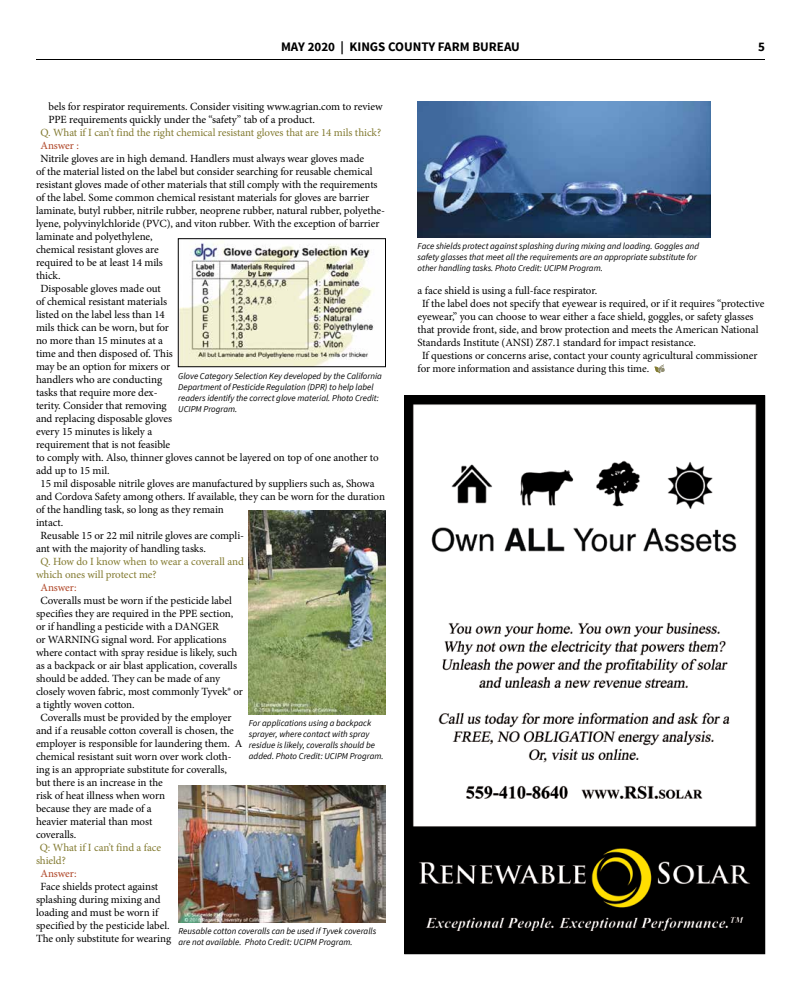
<style>
.page{position:relative;width:801px;height:990px;background:#fff}
.page>*{position:absolute;margin:0;border:0;box-sizing:border-box;transform-origin:0 0}
.t1{font:700 13px "Source Sans Pro";color:#000}
.t2{font:11px/13px "Minion Pro";letter-spacing:-.01em;color:#000}
.t3{font:11px/13px "Minion Pro";letter-spacing:-.005em;color:#827a30}
.t4{font:11px "Minion Pro";letter-spacing:-.01em;color:#ae4425}
.t5{font:italic 9px/11px "Source Sans Pro";color:#000}
</style>
<div class="page">
<hr style="left:36px;top:59px;width:729px;height:1px;background:#000">
<svg style="left:654px;top:365px;width:11px;height:8px"></svg>
<img style="left:406px;top:398px;width:357px;height:554px">
<img style="left:180px;top:241px;width:194px;height:124px">
<div style="left:178px;top:238px;width:208px;height:129px;border:1px solid #000"></div>
<img style="left:249px;top:511px;width:136px;height:204px">
<img style="left:179px;top:786px;width:207px;height:136px">
<img style="left:418px;top:102px;width:293px;height:135px">
<p class="t1" style="left:281px;top:38px;width:240px">MAY 2020 | KINGS COUNTY FARM BUREAU</p>
<p class="t1" style="left:758px;top:38px;width:8px">5</p>
<p class="t2" style="left:48px;top:100px;width:336px">bels for respirator requirements. Consider visiting www.agrian.com to review<br>PPE requirements quickly under the “safety” tab of a product.</p>
<p class="t3" style="left:41px;top:126px;width:342px">Q. What if I can’t find the right chemical resistant gloves that are 14 mils thick?</p>
<p class="t4" style="left:41px;top:138px;width:40px">Answer :</p>
<p class="t2" style="left:41px;top:152px;width:325px">Nitrile gloves are in high demand. Handlers must always wear gloves made</p>
<p class="t2" style="left:36px;top:165px;width:338px">of the material listed on the label but consider searching for reusable chemical</p>
<p class="t2" style="left:36px;top:178px;width:343px">resistant gloves made of other materials that still comply with the requirements</p>
<p class="t2" style="left:36px;top:191px;width:335px">of the label. Some common chemical resistant materials for gloves are barrier</p>
<p class="t2" style="left:36px;top:204px;width:351px">laminate, butyl rubber, nitrile rubber, neoprene rubber, natural rubber, polyethe-</p>
<p class="t2" style="left:36px;top:217px;width:345px">lyene, polyvinylchloride (PVC), and viton rubber. With the exception of barrier</p>
<p class="t2" style="left:36px;top:230px;width:118px">laminate and polyethylene,</p>
<p class="t2" style="left:36px;top:243px;width:124px">chemical resistant gloves are</p>
<p class="t2" style="left:36px;top:256px;width:129px">required to be at least 14 mils</p>
<p class="t2" style="left:36px;top:269px;width:26px">thick.</p>
<p class="t2" style="left:41px;top:282px;width:122px">Disposable gloves made out</p>
<p class="t2" style="left:36px;top:295px;width:133px">of chemical resistant materials</p>
<p class="t2" style="left:36px;top:308px;width:130px">listed on the label less than 14</p>
<p class="t2" style="left:36px;top:321px;width:135px">mils thick can be worn, but for</p>
<p class="t2" style="left:36px;top:334px;width:128px">no more than 15 minutes at a</p>
<p class="t2" style="left:36px;top:347px;width:138px">time and then disposed of. This</p>
<p class="t2" style="left:36px;top:360px;width:136px">may be an option for mixers or</p>
<p class="t2" style="left:36px;top:373px;width:128px">handlers who are conducting</p>
<p class="t2" style="left:36px;top:386px;width:123px">tasks that require more dex-</p>
<p class="t2" style="left:36px;top:399px;width:132px">terity. Consider that removing</p>
<p class="t2" style="left:36px;top:412px;width:138px">and replacing disposable gloves</p>
<p class="t2" style="left:36px;top:425px;width:118px">every 15 minutes is likely a</p>
<p class="t2" style="left:36px;top:438px;width:136px">requirement that is not feasible</p>
<p class="t2" style="left:36px;top:451px;width:344px">to comply with. Also, thinner gloves cannot be layered on top of one another to</p>
<p class="t2" style="left:36px;top:464px;width:75px">add up to 15 mil.</p>
<p class="t2" style="left:41px;top:477px;width:336px">15 mil disposable nitrile gloves are manufactured by suppliers such as, Showa</p>
<p class="t2" style="left:36px;top:490px;width:351px">and Cordova Safety among others. If available, they can be worn for the duration</p>
<p class="t2" style="left:36px;top:503px;width:189px">of the handling task, so long as they remain</p>
<p class="t2" style="left:36px;top:516px;width:29px">intact.</p>
<p class="t2" style="left:41px;top:529px;width:205px">Reusable 15 or 22 mil nitrile gloves are compli-</p>
<p class="t2" style="left:36px;top:542px;width:171px">ant with the majority of handling tasks.</p>
<p class="t3" style="left:36px;top:555px;width:209px;text-indent:4px">Q. How do I know when to wear a coverall and which ones will protect me?</p>
<p class="t4" style="left:41px;top:580px;width:38px">Answer:</p>
<p class="t2" style="left:41px;top:594px;width:193px">Coveralls must be worn if the pesticide label</p>
<p class="t2" style="left:36px;top:607px;width:199px">specifies they are required in the PPE section,</p>
<p class="t2" style="left:36px;top:620px;width:184px">or if handling a pesticide with a DANGER</p>
<p class="t2" style="left:36px;top:633px;width:192px">or WARNING signal word. For applications</p>
<p class="t2" style="left:36px;top:646px;width:203px">where contact with spray residue is likely, such</p>
<p class="t2" style="left:36px;top:659px;width:203px">as a backpack or air blast application, coveralls</p>
<p class="t2" style="left:36px;top:672px;width:186px">should be added. They can be made of any</p>
<p class="t2" style="left:36px;top:685px;width:209px">closely woven fabric, most commonly Tyvek® or</p>
<p class="t2" style="left:36px;top:698px;width:100px">a tightly woven cotton.</p>
<p class="t2" style="left:41px;top:711px;width:193px">Coveralls must be provided by the employer</p>
<p class="t2" style="left:36px;top:724px;width:199px">and if a reusable cotton coverall is chosen, the</p>
<p class="t2" style="left:36px;top:737px;width:208px">employer is responsible for laundering them. A</p>
<p class="t2" style="left:36px;top:750px;width:197px">chemical resistant suit worn over work cloth-</p>
<p class="t2" style="left:36px;top:763px;width:192px">ing is an appropriate substitute for coveralls,</p>
<p class="t2" style="left:36px;top:776px;width:128px">but there is an increase in the</p>
<p class="t2" style="left:36px;top:789px;width:131px">risk of heat illness when worn</p>
<p class="t2" style="left:36px;top:802px;width:117px">because they are made of a</p>
<p class="t2" style="left:36px;top:815px;width:118px">heavier material than most</p>
<p class="t2" style="left:36px;top:828px;width:42px">coveralls.</p>
<p class="t3" style="left:36px;top:841px;width:127px;text-indent:4px">Q: What if I can’t find a face shield?</p>
<p class="t4" style="left:40px;top:866px;width:38px">Answer:</p>
<p class="t2" style="left:36px;top:880px;width:137px;text-indent:4px">Face shields protect against splashing during mixing and loading and must be worn if specified by the pesticide label.<br>The only substitute for wearing</p>
<p class="t5" style="left:178px;top:370px;width:205px">Glove Category Selection Key developed by the California Department of Pesticide Regulation (DPR) to help label readers identify the correct glove material. Photo Credit:<br>UCIPM Program.</p>
<p class="t5" style="left:249px;top:717px;width:136px">For applications using a backpack sprayer, where contact with spray residue is likely, coveralls should be added. Photo Credit: UCIPM Program.</p>
<p class="t5" style="left:179px;top:926px;width:199px">Reusable cotton coveralls can be used if Tyvek coveralls are not available. Photo Credit: UCIPM Program.</p>
<p class="t5" style="left:418px;top:240px;width:283px">Face shields protect against splashing during mixing and loading. Goggles and safety glasses that meet all the requirements are an appropriate substitute for other handling tasks. Photo Credit: UCIPM Program.</p>
<p class="t2" style="left:418px;top:284px;width:181px">a face shield is using a full-face respirator.</p>
<p class="t2" style="left:422px;top:297px;width:344px">If the label does not specify that eyewear is required, or if it requires “protective</p>
<p class="t2" style="left:418px;top:310px;width:338px">eyewear,” you can choose to wear either a face shield, goggles, or safety glasses</p>
<p class="t2" style="left:418px;top:323px;width:342px">that provide front, side, and brow protection and meets the American National</p>
<p class="t2" style="left:418px;top:336px;width:280px">Standards Institute (ANSI) Z87.1 standard for impact resistance.</p>
<p class="t2" style="left:422px;top:349px;width:337px">If questions or concerns arise, contact your county agricultural commissioner</p>
<p class="t2" style="left:418px;top:362px;width:233px">for more information and assistance during this time.</p>
</div>
